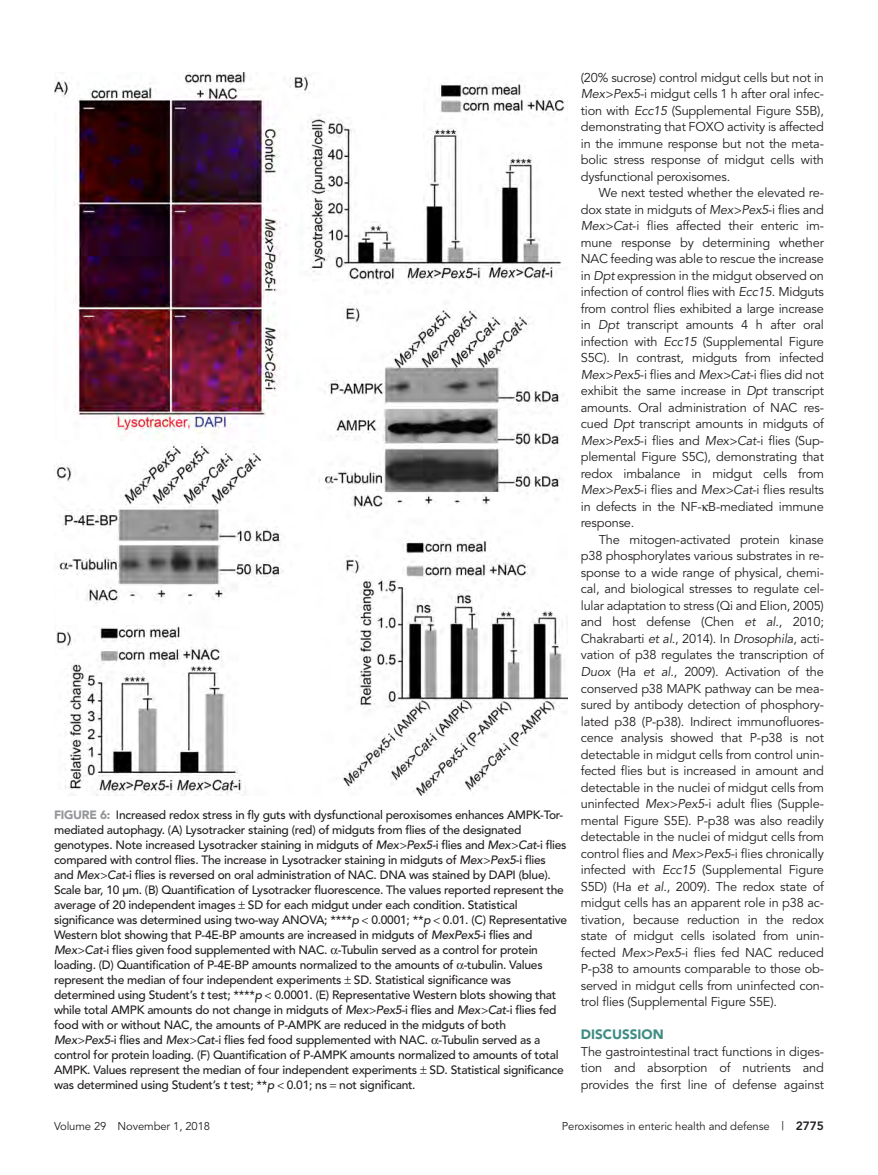
<style>
.page{position:relative;width:878px;height:1175px;background:#fff}
.page>*{position:absolute;margin:0;border:0;box-sizing:border-box;transform-origin:0 0}
.t1{font:900 13.5px "Avenir";color:#3e8c83}
.Para{font:12.75px/16.5px "Avenir";letter-spacing:-.015em;color:#231f20;text-align:justify}
.ParaFL{font:12.75px/16.5px "Avenir";letter-spacing:-.01em;color:#231f20;text-align:justify}
.FigCaption{font:500 12px/15px "Avenir";letter-spacing:-.02em;color:#231f20}
.t2{font:11.25px "Avenir";letter-spacing:-.01em;color:#231f20}
.s1{font-weight:900;color:#939598}
.s2{font-style:italic}
.s3{font-size:12px}
.s4{font-weight:800;font-size:12px}
</style>
<div class="page">
<img style="left:54px;top:72px;width:513px;height:723px">
<p class="FigCaption" style="left:54px;top:808px;width:514px"><span class="s1">FIGURE 6:</span> Increased redox stress in fly guts with dysfunctional peroxisomes enhances AMPK-Tor&shy;mediated autophagy. (A) Lysotracker staining (red) of midguts from flies of the designated genotypes. Note increased Lysotracker staining in midguts of <span class="s2">Mex Pex5-</span>i flies and <span class="s2">Mex Cat</span>-i flies compared with control flies. The increase in Lysotracker staining in midguts of <span class="s2">Mex Pex5</span>-i flies and <span class="s2">Mex Cat</span>-i flies is reversed on oral administration of NAC. DNA was stained by DAPI (blue).<br>Scale bar, 10 µm. (B) Quantification of Lysotracker fluorescence. The values reported represent the average of 20 independent images SD for each midgut under each condition. Statistical significance was determined using two-way ANOVA; ****<span class="s2">p</span> 0.0001; **<span class="s2">p</span> 0.01. (C) Representative Western blot showing that P-4E-BP amounts are increased in midguts of <span class="s2">MexPex5</span>-i flies and<br><span class="s2">Mex Cat</span>-i flies given food supplemented with NAC. -Tubulin served as a control for protein loading. (D) Quantification of P-4E-BP amounts normalized to the amounts of -tubulin. Values represent the median of four independent experiments SD. Statistical significance was determined using Student’s <span class="s2">t</span> test; ****<span class="s2">p</span> 0.0001. (E) Representative Western blots showing that while total AMPK amounts do not change in midguts of <span class="s2">Mex Pex5</span>-i flies and <span class="s2">Mex Cat</span>-i flies fed food with or without NAC, the amounts of P-AMPK are reduced in the midguts of both<br><span class="s2">Mex Pex5</span>-i flies and <span class="s2">Mex Cat</span>-i flies fed food supplemented with NAC. -Tubulin served as a control for protein loading. (F) Quantification of P-AMPK amounts normalized to amounts of total AMPK. Values represent the median of four independent experiments SD. Statistical significance was determined using Student’s <span class="s2">t</span> test; **<span class="s2">p</span> 0.01; ns not significant.</p>
<p class="Para" style="left:580px;top:69px;width:245px">(20% sucrose) control midgut cells but not in <span class="s2">Mex Pex5</span>-i midgut cells 1 h after oral infec&shy;tion with <span class="s2">Ecc15</span> (Supplemental Figure S5B), demonstrating that FOXO activity is affected in the immune response but not the meta&shy;bolic stress response of midgut cells with dysfunctional peroxisomes.</p>
<p class="Para" style="left:580px;top:185px;width:245px;text-indent:18px">We next tested whether the elevated re&shy;dox state in midguts of <span class="s2">Mex Pex5</span>-i flies and <span class="s2">Mex Cat</span>-i flies affected their enteric im&shy;mune response by determining whether NAC feeding was able to rescue the increase in <span class="s2">Dpt</span> expression in the midgut observed on infection of control flies with <span class="s2">Ecc15</span>. Midguts from control flies exhibited a large increase in <span class="s2">Dpt</span> transcript amounts 4 h after oral infection with <span class="s2">Ecc15</span> (Supplemental Figure S5C). In contrast, midguts from infected <span class="s2">Mex Pex5</span>-i flies and <span class="s2">Mex Cat</span>-i flies did not exhibit the same increase in <span class="s2">Dpt</span> transcript amounts. Oral administration of NAC res&shy;cued <span class="s2">Dpt</span> transcript amounts in midguts of <span class="s2">Mex Pex5</span>-i flies and <span class="s2">Mex Cat</span>-i flies (Sup&shy;plemental Figure S5C), demonstrating that redox imbalance in midgut cells from <span class="s2">Mex Pex5</span>-i flies and <span class="s2">Mex Cat</span>-i flies results in defects in the NF- B-mediated immune response.</p>
<p class="Para" style="left:580px;top:531px;width:245px;text-indent:18px">The mitogen-activated protein kinase p38 phosphorylates various substrates in re&shy;sponse to a wide range of physical, chemi&shy;cal, and biological stresses to regulate cel&shy;lular adaptation to stress (Qi and Elion, 2005) and host defense (Chen <span class="s2">et al</span>., 2010; Chakrabarti <span class="s2">et al</span>., 2014). In <span class="s2">Drosophila</span>, acti&shy;vation of p38 regulates the transcription of <span class="s2">Duox</span> (Ha <span class="s2">et al</span>., 2009)<span class="s2">.</span> Activation of the conserved p38 MAPK pathway can be mea&shy;sured by antibody detection of phosphory&shy;lated p38 (P-p38). Indirect immunofluores&shy;cence analysis showed that P-p38 is not detectable in midgut cells from control unin&shy;fected flies but is increased in amount and detectable in the nuclei of midgut cells from uninfected <span class="s2">Mex Pex5</span>-i adult flies (Supple&shy;mental Figure S5E). P-p38 was also readily detectable in the nuclei of midgut cells from control flies and <span class="s2">Mex Pex5</span>-i flies chronically infected with <span class="s2">Ecc15</span> (Supplemental Figure S5D) (Ha <span class="s2">et al</span>., 2009). The redox state of midgut cells has an apparent role in p38 ac&shy;tivation, because reduction in the redox state of midgut cells isolated from unin&shy;fected <span class="s2">Mex Pex5</span>-i flies fed NAC reduced P-p38 to amounts comparable to those ob&shy;served in midgut cells from uninfected con&shy;trol flies (Supplemental Figure S5E).</p>
<h1 class="t1" style="left:580px;top:1026px;width:84px">DISCUSSION</h1>
<p class="ParaFL" style="left:580px;top:1043px;width:245px">The gastrointestinal tract functions in diges&shy;tion and absorption of nutrients and provides the first line of defense against</p>
<p class="t2" style="left:54px;top:1119px;width:158px">Volume 29 November 1, 2018</p>
<p class="t2" style="left:562px;top:1119px;width:263px">Peroxisomes in enteric health and defense <span class="s3">|</span> <span class="s4">2775</span></p>
</div>
